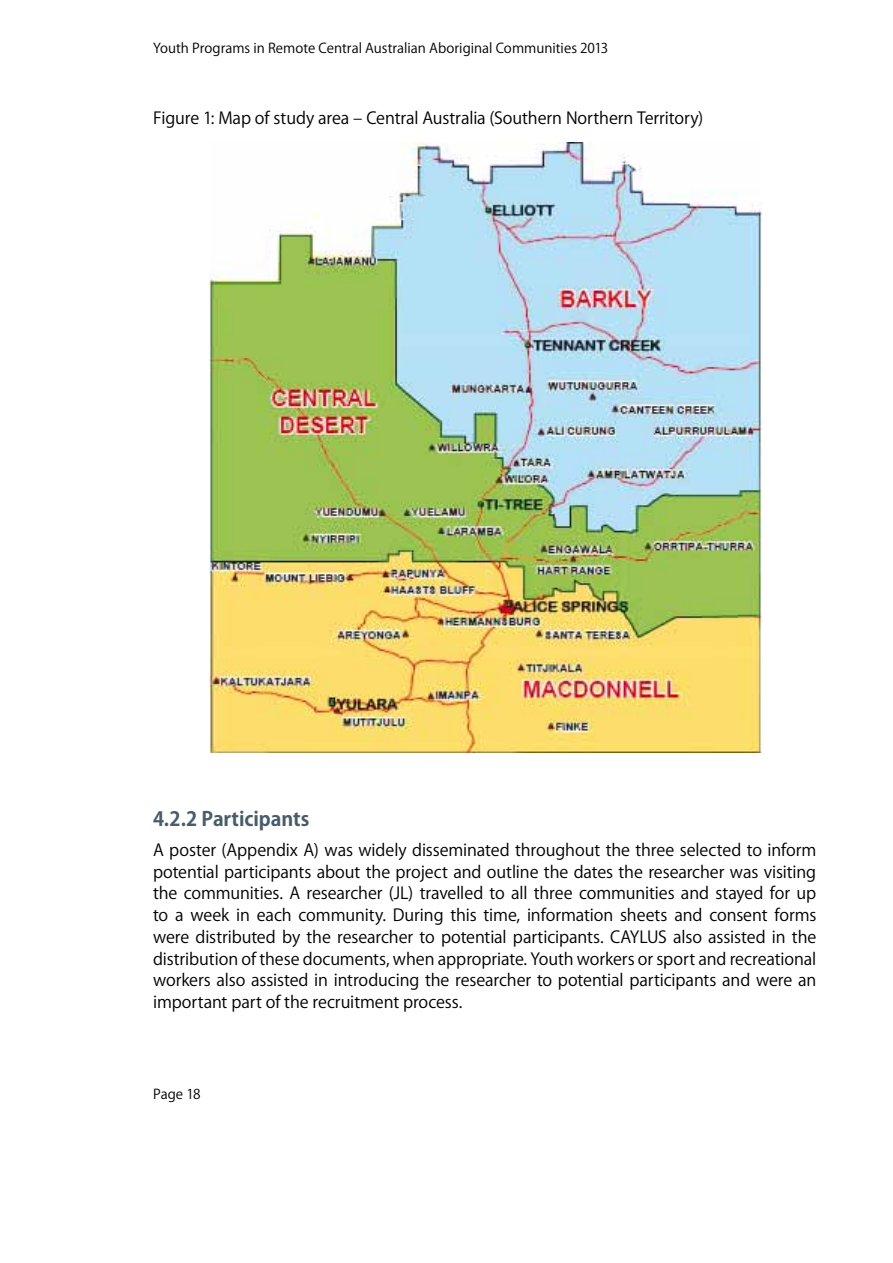
<style>
.page{position:relative;width:893px;height:1263px;background:#fff}
.page>*{position:absolute;margin:0;border:0;box-sizing:border-box;transform-origin:0 0}
.t1{font:700 19.5px "Koz Go Pro";letter-spacing:-.005em;color:#495c69}
.t2{font:16.5px/21.8px "Koz Go Pro";letter-spacing:-.005em;color:#000;text-align:justify}
.t3{font:13.5px "Koz Go Pro";color:#000}
</style>
<div class="page">
<img style="left:209px;top:142px;width:552px;height:611px">
<p class="t3" style="left:153px;top:40px;width:457px">Youth Programs in Remote Central Australian Aboriginal Communities 2013</p>
<p class="t2" style="left:153px;top:107px;width:552px">Figure 1: Map of study area – Central Australia (Southern Northern Territory)</p>
<p class="t1" style="left:153px;top:806px;width:158px">4.2.2 Participants</p>
<p class="t2" style="left:153px;top:839px;width:665px">A poster (Appendix A) was widely disseminated throughout the three selected to inform potential participants about the project and outline the dates the researcher was visiting the communities. A researcher (JL) travelled to all three communities and stayed for up to a week in each community. During this time, information sheets and consent forms were distributed by the researcher to potential participants. CAYLUS also assisted in the distribution of these documents, when appropriate. Youth workers or sport and recreational workers also assisted in introducing the researcher to potential participants and were an important part of the recruitment process.</p>
<p class="t3" style="left:153px;top:1086px;width:49px">Page 18</p>
</div>
